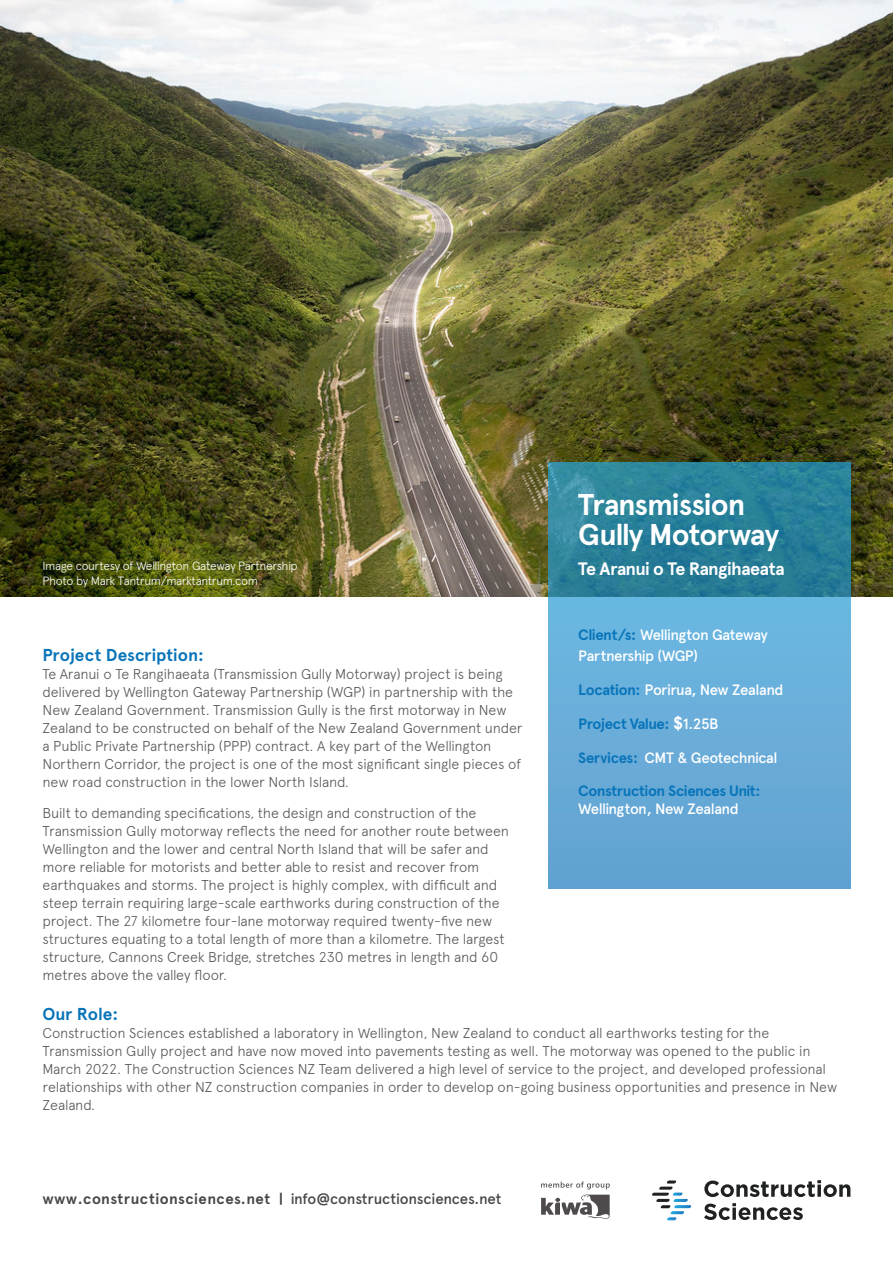
<style>
.page{position:relative;width:893px;height:1263px;background:#fff}
.page>*{position:absolute;margin:0;border:0;box-sizing:border-box;transform-origin:0 0}
.t1{font:700 30px/30px "Apercu";letter-spacing:-.04em;color:#fff}
.t2{font:700 18px "Apercu";letter-spacing:-.035em;color:#fff}
.t3{font:700 17.25px "Apercu";color:#0874b9}
.t4{font:500 15px/21px "Apercu";letter-spacing:-.035em;color:#fff}
.t5{font:700 15px/18px "Apercu";letter-spacing:-.03em;color:#0874b9}
.t6{font:700 15px "Apercu";letter-spacing:.025em;color:#484648}
.t7{font:300 14.25px/18px "Apercu";letter-spacing:-.015em;color:#57585a}
.t8{font:300 12px "Apercu";letter-spacing:-.035em;color:#fff}
.s1{font-weight:700;color:#0874b9}
.s2{font-family:"Arial";font-size:17.25px;color:#fff}
.s3{font-weight:500;color:#fff}
.s4{font-weight:500}
</style>
<div class="page">
<svg style="left:704px;top:1180px;width:146px;height:17px"></svg>
<svg style="left:704px;top:1203px;width:99px;height:17px"></svg>
<svg style="left:652px;top:1180px;width:39px;height:40px"></svg>
<svg style="left:541px;top:1181px;width:69px;height:38px"></svg>
<img style="left:0;top:0;width:893px;height:596px">
<svg style="left:549px;top:462px;width:301px;height:426px;background:#539ec4"></svg>
<p class="t1" style="left:578px;top:489px;width:202px">Transmission<br>Gully Motorway</p>
<p class="t8" style="left:43px;top:559px;width:257px">Image courtesy of Wellington Gateway Partnership</p>
<p class="t2" style="left:578px;top:557px;width:208px">Te Aranui o Te Rangihaeata</p>
<p class="t8" style="left:43px;top:573px;width:217px">Photo by Mark Tantrum/marktantrum.com</p>
<p class="t4" style="left:578px;top:624px;width:191px"><span class="s1">Client/s:</span> Wellington Gateway<br>Partnership (WGP)</p>
<p class="t4" style="left:578px;top:679px;width:207px"><span class="s1">Location:</span> Porirua, New Zealand</p>
<p class="t5" style="left:578px;top:715px;width:142px">Project Value: <span class="s2">$</span><span class="s3">1.25B</span></p>
<p class="t4" style="left:578px;top:747px;width:201px"><span class="s1">Services:</span> CMT &amp; Geotechnical</p>
<p class="t5" style="left:578px;top:782px;width:184px">Construction Sciences Unit:<br><span class="s3">Wellington, New Zealand</span></p>
<p class="t3" style="left:43px;top:645px;width:163px">Project Description:</p>
<p class="t7" style="left:43px;top:665px;width:481px">Te Aranui o Te Rangihaeata (Transmission Gully Motorway) project is being delivered by Wellington Gateway Partnership (WGP) in partnership with the New Zealand Government. Transmission Gully is the first motorway in New Zealand to be constructed on behalf of the New Zealand Government under a Public Private Partnership (PPP) contract. A key part of the Wellington Northern Corridor, the project is one of the most significant single pieces of new road construction in the lower North Island.</p>
<p class="t7" style="left:43px;top:804px;width:468px">Built to demanding specifications, the design and construction of the Transmission Gully motorway reflects the need for another route between Wellington and the lower and central North Island that will be safer and more reliable for motorists and better able to resist and recover from earthquakes and storms. The project is highly complex, with difficult and steep terrain requiring large-scale earthworks during construction of the project. The 27 kilometre four-lane motorway required twenty-five new structures equating to a total length of more than a kilometre. The largest structure, Cannons Creek Bridge, stretches 230 metres in length and 60 metres above the valley floor.</p>
<p class="t3" style="left:43px;top:1003px;width:77px">Our Role:</p>
<p class="t7" style="left:43px;top:1023px;width:796px">Construction Sciences established a laboratory in Wellington, New Zealand to conduct all earthworks testing for the Transmission Gully project and have now moved into pavements testing as well. The motorway was opened to the public in March 2022. The Construction Sciences NZ Team delivered a high level of service to the project, and developed professional relationships with other NZ construction companies in order to develop on-going business opportunities and presence in New Zealand.</p>
<p class="t6" style="left:43px;top:1190px;width:460px">www.constructionsciences.net | <span class="s4">info@constructionsciences.net</span></p>
</div>
